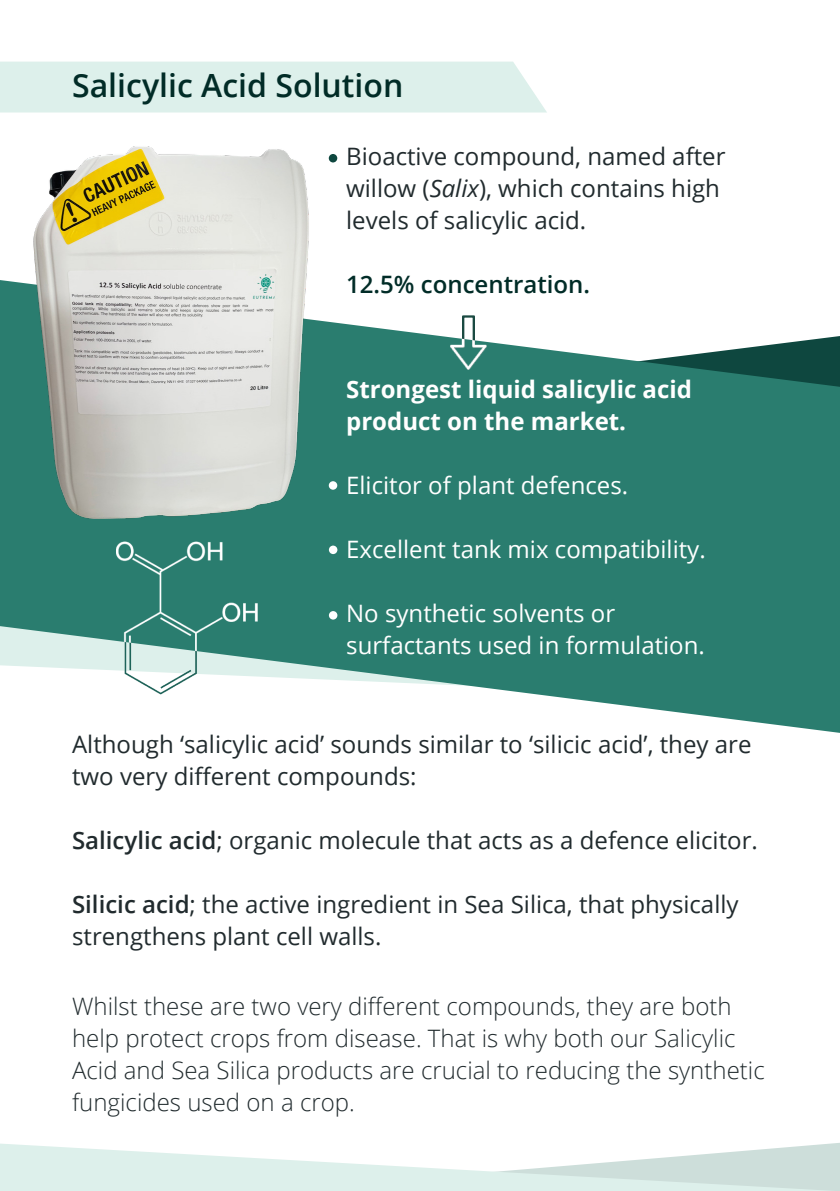
<style>
.page{position:relative;width:840px;height:1191px;background:#fff}
.page>*{position:absolute;margin:0;border:0;box-sizing:border-box;transform-origin:0 0}
.t1{font:600 32px "Open Sans";color:#012c27}
.Paragraph_Style_2{font:24px/32px "Open Sans";color:#212b2e}
.Paragraph_Style_2-2{font:300 24px/32px "Open Sans";color:#212b2e}
.Paragraph_Style_3{font:24px/32px "Open Sans";color:#fff}
.Paragraph_Style_3-2{font:700 24px/32px "Open Sans";color:#fff}
.Paragraph_Style_2-3{font:600 24px "Open Sans";color:#012c27}
.s1{font-style:italic}
.s2{font-weight:600}
</style>
<div class="page">
<svg style="left:835px;top:1143px;width:4px;height:48px"></svg>
<svg style="left:0;top:1143px;width:835px;height:48px;fill:#ddf0eb"></svg>
<svg style="left:0;top:280px;width:839px;height:453px;fill:#2a7d6f"></svg>
<div style="left:0;top:62px;width:547px;height:50px;background:#ddf0eb"></div>
<img style="left:436px;top:311px;width:64px;height:63px">
<div style="left:328px;top:154px;width:9px;height:8px;background:#0e473f;border-radius:50%"></div>
<svg style="left:328px;top:481px;width:9px;height:9px"></svg>
<div style="left:329px;top:545px;width:8px;height:9px;background:#fff;border-radius:50%"></div>
<div style="left:329px;top:611px;width:8px;height:8px;background:#fff;border-radius:50%"></div>
<img style="left:832px;top:280px;width:7px;height:310px">
<img style="left:18px;top:146px;width:299px;height:393px">
<img style="left:92px;top:640px;width:134px;height:70px">
<img style="left:440px;top:336px;width:58px;height:38px">
<img style="left:116px;top:540px;width:142px;height:119px">
<p class="t1" style="left:72px;top:63px;width:332px">Salicylic Acid Solution</p>
<p class="Paragraph_Style_2" style="left:346px;top:139px;width:380px">Bioactive compound, named after willow (<span class="s1">Salix</span>), which contains high levels of salicylic acid.</p>
<p class="Paragraph_Style_2-3" style="left:346px;top:267px;width:245px">12.5% concentration.</p>
<p class="Paragraph_Style_3-2" style="left:346px;top:373px;width:347px">Strongest liquid salicylic acid product on the market.</p>
<p class="Paragraph_Style_3" style="left:346px;top:469px;width:283px">Elicitor of plant defences.</p>
<p class="Paragraph_Style_3" style="left:346px;top:533px;width:361px">Excellent tank mix compatibility.</p>
<p class="Paragraph_Style_3" style="left:346px;top:597px;width:360px">No synthetic solvents or surfactants used in formulation.</p>
<p class="Paragraph_Style_2" style="left:72px;top:727px;width:680px">Although ‘salicylic acid’ sounds similar to ‘silicic acid’, they are two very different compounds:</p>
<p class="Paragraph_Style_2" style="left:72px;top:823px;width:687px"><span class="s2">Salicylic acid</span>; organic molecule that acts as a defence elicitor.</p>
<p class="Paragraph_Style_2" style="left:72px;top:887px;width:667px"><span class="s2">Silicic acid</span>; the active ingredient in Sea Silica, that physically strengthens plant cell walls.</p>
<p class="Paragraph_Style_2-2" style="left:72px;top:989px;width:693px">Whilst these are two very different compounds, they are both help protect crops from disease. That is why both our Salicylic Acid and Sea Silica products are crucial to reducing the synthetic fungicides used on a crop.</p>
</div>
